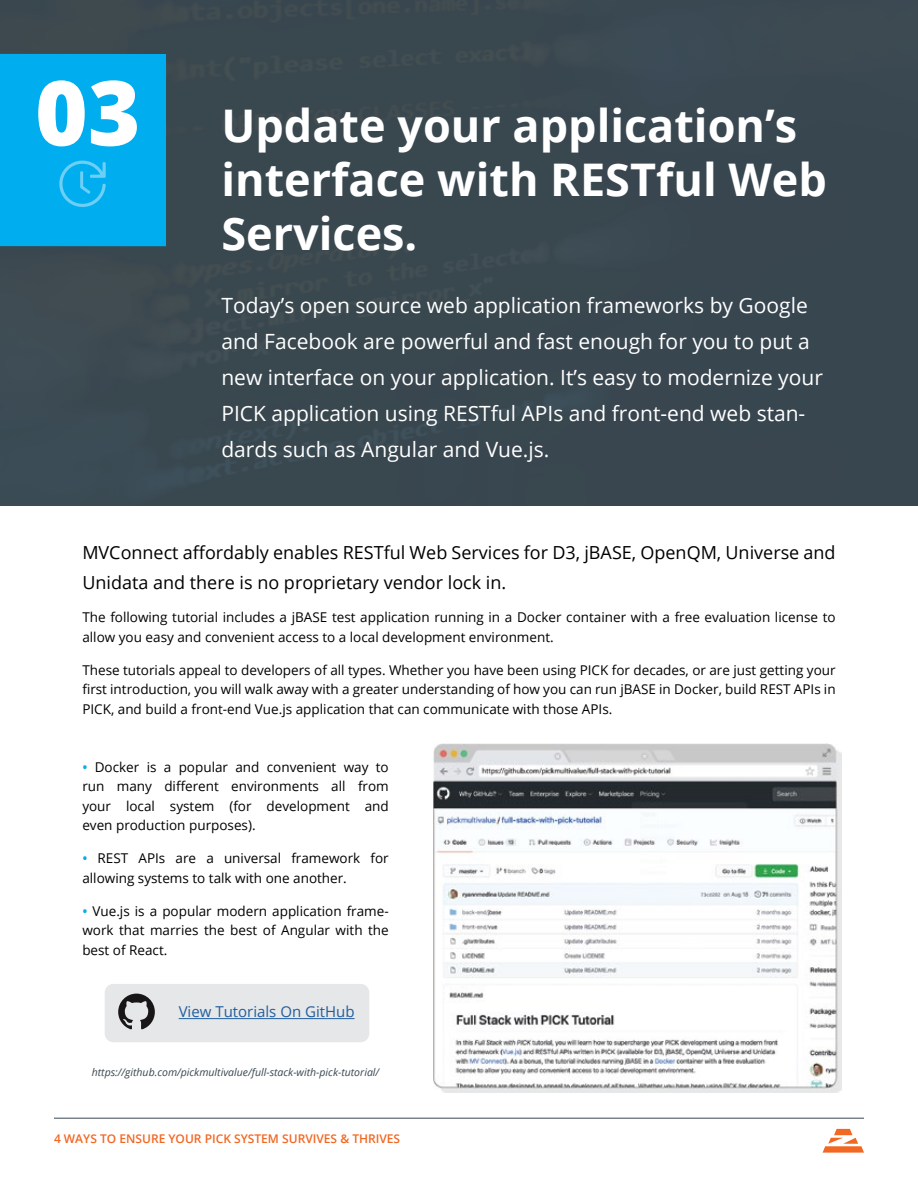
<style>
.page{position:relative;width:918px;height:1188px;background:#fff}
.page>*{position:absolute;margin:0;border:0;box-sizing:border-box;transform-origin:0 0}
.t1{font:800 90px "Open Sans";color:#fff}
.t2{font:700 45px/54px "Open Sans";color:#fff}
.t3{font:21px/36px "Open Sans";color:#fff}
.t4{font:18px/30px "Open Sans";color:#000}
.t5{font:15px "Open Sans";color:#215e9e}
.t6{font:13.5px/19.5px "Open Sans";color:#000;text-align:justify}
.t7{font:600 12px "Open Sans";color:#f26722}
.t8{font:italic 10.5px "Open Sans";color:#394750}
.s1{font-weight:600;color:#00aeef}
</style>
<div class="page">
<div style="left:0;top:0;width:918px;height:506px;background:#39474f"></div>
<div style="left:0;top:54px;width:166px;height:192px;background:#00aeef"></div>
<svg style="left:59px;top:161px;width:47px;height:46px"></svg>
<svg style="left:823px;top:1129px;width:41px;height:24px"></svg>
<hr style="left:54px;top:1118px;width:810px;height:1px;background:#394750">
<div style="left:105px;top:984px;width:264px;height:58px;background:#e6e7e8;border-radius:9px"></div>
<img style="left:433px;top:744px;width:409px;height:348px">
<svg style="left:118px;top:994px;width:37px;height:35px"></svg>
<hr style="left:179px;top:1018px;width:176px;height:1px;background:#215e9e">
<h1 class="t1" style="left:35px;top:44px;width:107px">03</h1>
<h2 class="t2" style="left:221px;top:98px;width:607px">Update your application’s interface with RESTful Web<br>Services.</h2>
<p class="t3" style="left:221px;top:287px;width:603px">Today’s open source web application frameworks by Google and Facebook are powerful and fast enough for you to put a new interface on your application. It’s easy to modernize your PICK application using RESTful APIs and front-end web stan&shy;dards such as Angular and Vue.js.</p>
<h3 class="t4" style="left:82px;top:537px;width:755px">MVConnect affordably enables RESTful Web Services for D3, jBASE, OpenQM, Universe and<br>Unidata and there is no proprietary vendor lock in.</h3>
<p class="t6" style="left:82px;top:607px;width:755px">The following tutorial includes a jBASE test application running in a Docker container with a free evaluation license to allow you easy and convenient access to a local development environment.</p>
<p class="t6" style="left:82px;top:660px;width:755px">These tutorials appeal to developers of all types. Whether you have been using PICK for decades, or are just getting your first introduction, you will walk away with a greater understanding of how you can run jBASE in Docker, build REST APIs in PICK, and build a front-end Vue.js application that can communicate with those APIs.</p>
<p class="t6" style="left:82px;top:757px;width:308px"><span class="s1">•</span> Docker is a popular and convenient way to run many different environments all from your local system (for development and even production purposes).</p>
<p class="t6" style="left:82px;top:848px;width:308px"><span class="s1">•</span> REST APIs are a universal framework for allowing systems to talk with one another.</p>
<p class="t6" style="left:82px;top:901px;width:308px"><span class="s1">•</span> Vue.js is a popular modern application frame&shy;work that marries the best of Angular with the best of React.</p>
<p class="t5" style="left:179px;top:1002px;width:177px">View Tutorials On GitHub</p>
<p class="t8" style="left:92px;top:1065px;width:289px">https://github.com/pickmultivalue/full-stack-with-pick-tutorial/</p>
<p class="t7" style="left:54px;top:1131px;width:348px">4 WAYS TO ENSURE YOUR PICK SYSTEM SURVIVES &amp; THRIVES</p>
</div>
